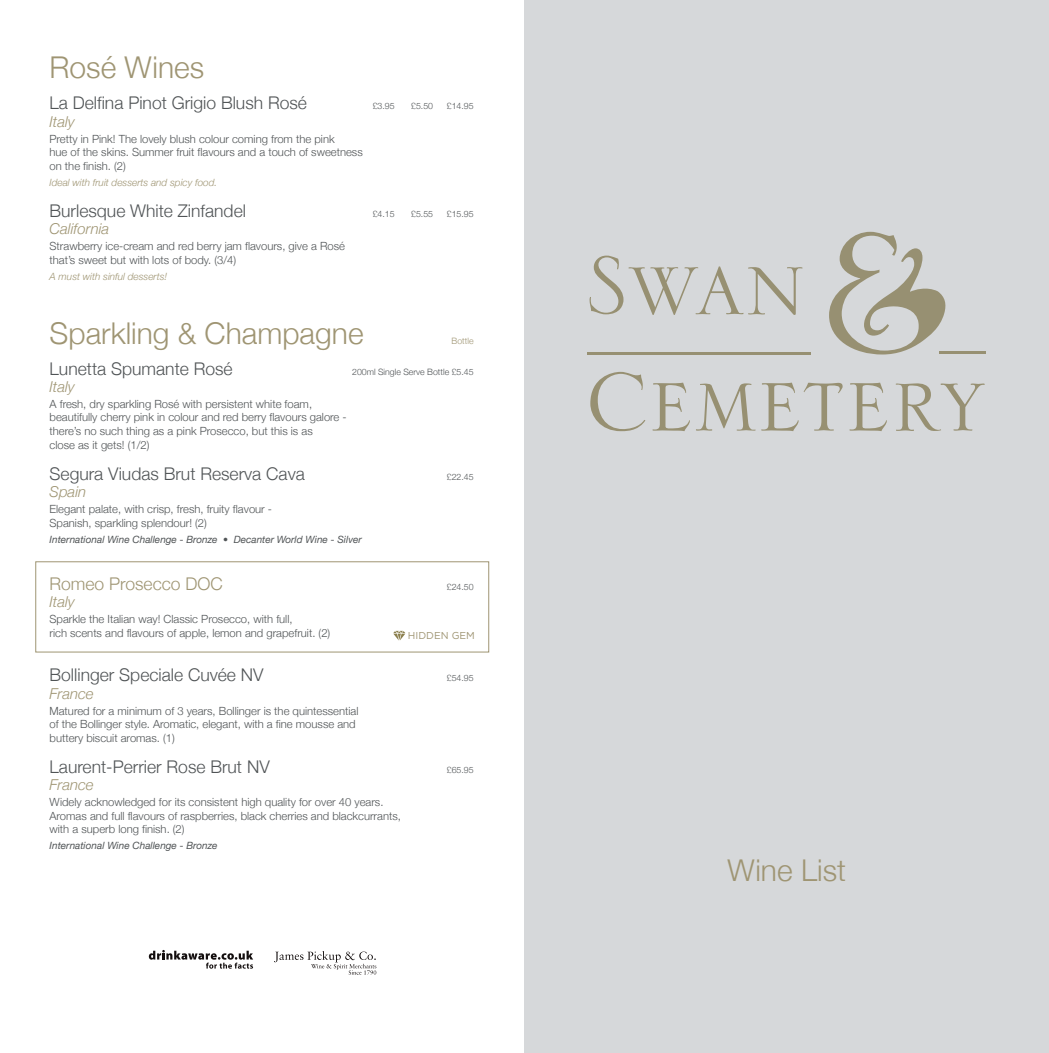
<style>
.page{position:relative;width:1049px;height:1053px;background:#fff}
.page>*{position:absolute;margin:0;border:0;box-sizing:border-box;transform-origin:0 0}
.t1{font:300 30px "Helvetica Neue";color:#9f9573}
.t2{font:300 17.5px "Helvetica Neue";color:#505456}
.t3{font:300 17.5px "Helvetica Neue";color:#9f9573}
.t4{font:italic 300 15px "Helvetica Neue";color:#9f9573}
.t5{font:300 11.25px/13.5px "Helvetica Neue";color:#505456}
.t6{font:italic 10px "Helvetica Neue";color:#505456}
.t7{font:italic 300 10px "Helvetica Neue";color:#9f9573}
.t8{font:10px "Gotham";color:#9f9573}
.t9{font:300 8.75px "Helvetica Neue";color:#505456}
.t10{font:300 8.75px "Helvetica Neue";color:#9f9573}
</style>
<div class="page">
<div style="left:524px;top:0;width:525px;height:1052px;background:#d6d8da"></div>
<svg style="left:829px;top:232px;width:117px;height:122px"></svg>
<svg style="left:589px;top:255px;width:213px;height:60px"></svg>
<svg style="left:590px;top:372px;width:55px;height:59px"></svg>
<svg style="left:849px;top:382px;width:38px;height:49px"></svg>
<svg style="left:761px;top:382px;width:81px;height:49px"></svg>
<svg style="left:696px;top:383px;width:59px;height:47px"></svg>
<svg style="left:653px;top:382px;width:37px;height:49px"></svg>
<svg style="left:896px;top:383px;width:88px;height:48px"></svg>
<hr style="left:587px;top:352px;width:223px;height:2px;background:#979072">
<hr style="left:939px;top:351px;width:47px;height:3px;background:#979072">
<svg style="left:149px;top:950px;width:104px;height:18px"></svg>
<svg style="left:274px;top:951px;width:102px;height:23px"></svg>
<div style="left:35px;top:561px;width:454px;height:91px;border:1px solid #9f9573"></div>
<svg style="left:393px;top:630px;width:12px;height:10px"></svg>
<h1 class="t1" style="left:50px;top:49px;width:156px">Rosé Wines</h1>
<h2 class="t2" style="left:50px;top:92px;width:259px">La Delfina Pinot Grigio Blush Rosé</h2>
<p class="t9" style="left:373px;top:101px;width:23px">£3.95</p>
<p class="t9" style="left:411px;top:101px;width:23px">£5.50</p>
<p class="t9" style="left:447px;top:101px;width:28px">£14.95</p>
<h3 class="t4" style="left:50px;top:112px;width:27px">Italy</h3>
<p class="t5" style="left:50px;top:132px;width:315px">Pretty in Pink! The lovely blush colour coming from the pink<br>hue of the skins. Summer fruit flavours and a touch of sweetness on the finish. (2)</p>
<p class="t7" style="left:50px;top:176px;width:169px">Ideal with fruit desserts and spicy food.</p>
<h2 class="t2" style="left:50px;top:200px;width:198px">Burlesque White Zinfandel</h2>
<p class="t9" style="left:373px;top:208px;width:23px">£4.15</p>
<p class="t9" style="left:411px;top:208px;width:23px">£5.55</p>
<p class="t9" style="left:447px;top:208px;width:28px">£15.95</p>
<h3 class="t4" style="left:50px;top:220px;width:61px">California</h3>
<p class="t5" style="left:50px;top:239px;width:297px">Strawberry ice-cream and red berry jam flavours, give a Rosé that’s sweet but with lots of body. (3/4)</p>
<p class="t7" style="left:50px;top:270px;width:119px">A must with sinful desserts!</p>
<h1 class="t1" style="left:50px;top:314px;width:315px">Sparkling &amp; Champagne</h1>
<p class="t10" style="left:452px;top:335px;width:24px">Bottle</p>
<h2 class="t2" style="left:50px;top:358px;width:185px">Lunetta Spumante Rosé</h2>
<p class="t9" style="left:352px;top:366px;width:123px">200ml Single Serve Bottle £5.45</p>
<h3 class="t4" style="left:50px;top:377px;width:27px">Italy</h3>
<p class="t5" style="left:50px;top:397px;width:299px">A fresh, dry sparkling Rosé with persistent white foam, beautifully cherry pink in colour and red berry flavours galore - there’s no such thing as a pink Prosecco, but this is as<br>close as it gets! (1/2)</p>
<h2 class="t2" style="left:50px;top:463px;width:257px">Segura Viudas Brut Reserva Cava</h2>
<p class="t9" style="left:447px;top:471px;width:28px">£22.45</p>
<h3 class="t4" style="left:50px;top:482px;width:38px">Spain</h3>
<p class="t5" style="left:50px;top:502px;width:224px">Elegant palate, with crisp, fresh, fruity flavour -<br>Spanish, sparkling splendour! (2)</p>
<p class="t6" style="left:50px;top:533px;width:314px">International Wine Challenge - Bronze • Decanter World Wine - Silver</p>
<h2 class="t3" style="left:50px;top:573px;width:175px">Romeo Prosecco DOC</h2>
<p class="t9" style="left:447px;top:581px;width:28px">£24.50</p>
<h3 class="t4" style="left:50px;top:592px;width:27px">Italy</h3>
<p class="t5" style="left:50px;top:612px;width:282px">Sparkle the Italian way! Classic Prosecco, with full,<br>rich scents and flavours of apple, lemon and grapefruit. (2)</p>
<h2 class="t2" style="left:50px;top:664px;width:215px">Bollinger Speciale Cuvée NV</h2>
<p class="t9" style="left:447px;top:673px;width:28px">£54.95</p>
<h3 class="t4" style="left:50px;top:684px;width:46px">France</h3>
<p class="t5" style="left:50px;top:703px;width:310px">Matured for a minimum of 3 years, Bollinger is the quintessential of the Bollinger style. Aromatic, elegant, with a fine mousse and buttery biscuit aromas. (1)</p>
<h2 class="t2" style="left:50px;top:756px;width:222px">Laurent-Perrier Rose Brut NV</h2>
<p class="t9" style="left:447px;top:764px;width:28px">£65.95</p>
<h3 class="t4" style="left:50px;top:775px;width:46px">France</h3>
<p class="t5" style="left:50px;top:795px;width:353px">Widely acknowledged for its consistent high quality for over 40 years.<br>Aromas and full flavours of raspberries, black cherries and blackcurrants, with a superb long finish. (2)</p>
<p class="t6" style="left:50px;top:839px;width:169px">International Wine Challenge - Bronze</p>
<p class="t8" style="left:408px;top:632px;width:68px">HIDDEN GEM</p>
<h1 class="t1" style="left:727px;top:851px;width:120px">Wine List</h1>
</div>
